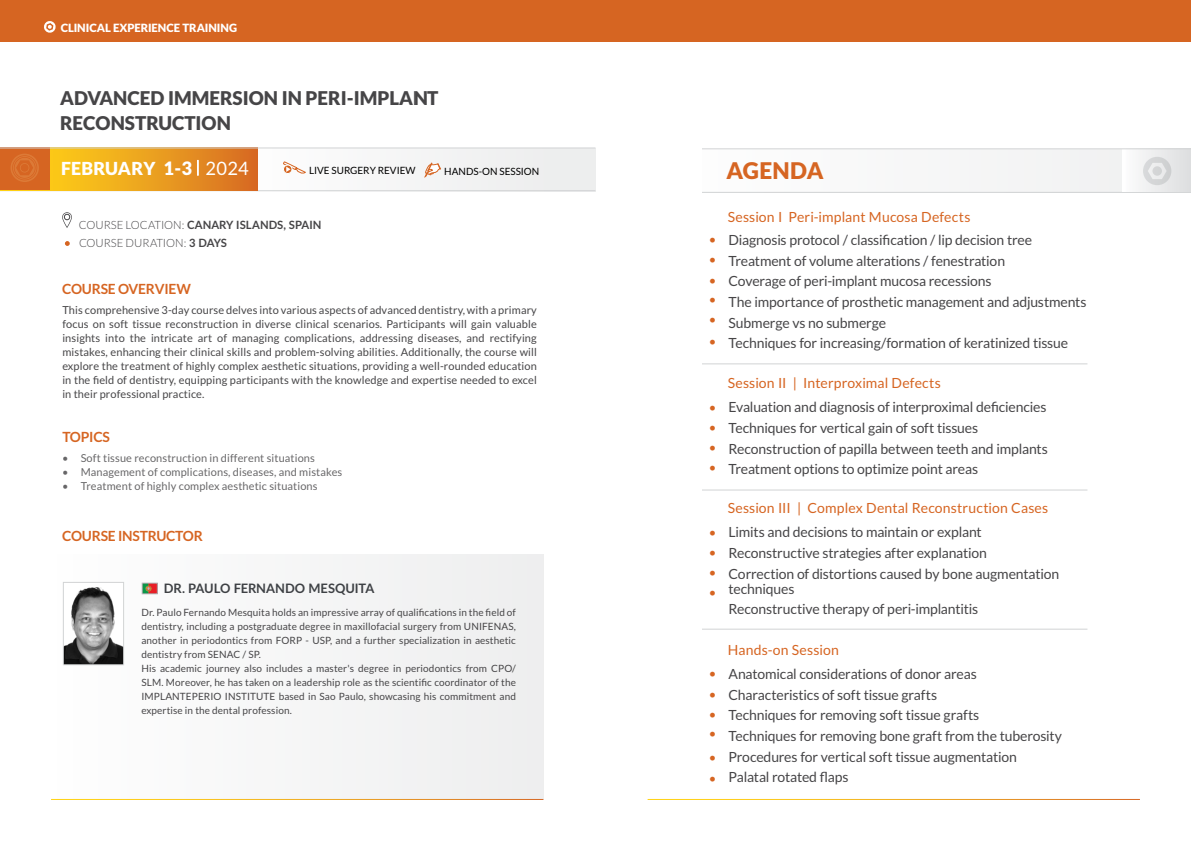
<style>
.page{position:relative;width:1191px;height:842px;background:#fff}
.page>*{position:absolute;margin:0;border:0;box-sizing:border-box;transform-origin:0 0}
.t1{font:900 23px "Lato";letter-spacing:.015em;color:#d66522}
.t2{font:900 19px/25px "Lato";color:#464547}
.t3{font:900 18px "Lato";letter-spacing:.015em;color:#fff}
.t4{font:14px/20.7px "Lato";letter-spacing:-.01em;color:#464547}
.t5{font:14px "Lato";letter-spacing:.01em;color:#d66522}
.t6{font:700 14px "Lato";letter-spacing:-.015em;color:#d66522}
.t7{font:700 13px "Lato Latin";letter-spacing:-.005em;color:#3e4145}
.t8{font:13px/20px "Lato";color:#d66522;text-align:justify}
.t9{font:700 11.4px "Lato Latin";letter-spacing:.005em;color:#464547}
.t10{font:900 11.4px "Lato";letter-spacing:-.005em;color:#fff}
.t11{font:300 11.4px "Lato";letter-spacing:-.005em;color:#464547}
.t12{font:11px/14px "Lato";letter-spacing:.01em;color:#464547;text-align:justify}
.t13{font:10px/14px "Lato";letter-spacing:.01em;color:#464547}
.t14{font:10px "Lato";color:#000}
.s1{font-size:18.5px}
.s2{font-weight:300;font-size:15.9px}
.s3{font-weight:400;font-size:18.5px}
.s4{font-family:"Lato";font-weight:300}
.s5{font-family:"Lato Latin";font-weight:700}
</style>
<div class="page">
<div style="left:244px;top:148px;width:352px;height:43px;background:#f4f4f5"></div>
<hr style="left:0;top:190px;width:595px;height:1px;background:#d1d3d4">
<svg style="left:49px;top:148px;width:209px;height:42px;background:#e99d21"></svg>
<div style="left:0;top:148px;width:49px;height:42px;background:#d66522"></div>
<svg style="left:11px;top:154px;width:28px;height:28px"></svg>
<svg style="left:198px;top:160px;width:1px;height:15px"></svg>
<div style="left:53px;top:554px;width:491px;height:246px;background:#f5f5f6"></div>
<svg style="left:62px;top:212px;width:10px;height:16px"></svg>
<img style="left:65px;top:587px;width:57px;height:76px">
<div style="left:63px;top:582px;width:61px;height:83px;border:1px solid #d1d3d4"></div>
<img style="left:144px;top:585px;width:11px;height:7px">
<div style="left:142px;top:583px;width:15px;height:11px;border:1px solid #adafb2"></div>
<svg style="left:65px;top:241px;width:5px;height:5px"></svg>
<hr style="left:0;top:147px;width:595px;height:1px;background:#d1d3d4">
<div style="left:665px;top:150px;width:526px;height:43px;background:#f7f7f7"></div>
<hr style="left:665px;top:192px;width:526px;height:1px;background:#d1d3d4">
<hr style="left:625px;top:363px;width:462px;height:1px;background:#d1d3d4">
<hr style="left:625px;top:489px;width:462px;height:1px;background:#d1d3d4">
<hr style="left:625px;top:629px;width:462px;height:1px;background:#d1d3d4">
<div style="left:1123px;top:148px;width:68px;height:44px;background:linear-gradient(to right,#fdfdfd,#dddedf)"></div>
<svg style="left:1143px;top:157px;width:28px;height:28px"></svg>
<div style="left:1152px;top:166px;width:10px;height:10px;background:#d1d3d4;border-radius:50%"></div>
<hr style="left:665px;top:148px;width:526px;height:1px;background:#d1d3d4">
<hr style="left:51px;top:799px;width:492px;height:1px;background:#fff">
<div style="left:0;top:0;width:1191px;height:41px;background:#d66522"></div>
<svg style="left:44px;top:21px;width:12px;height:12px"></svg>
<div style="left:597px;top:135px;width:104px;height:550px;background:#fff"></div>
<svg style="left:283px;top:161px;width:23px;height:13px"></svg>
<svg style="left:424px;top:162px;width:17px;height:16px"></svg>
<p class="t10" style="left:61px;top:21px;width:178px">CLINICAL EXPERIENCE TRAINING</p>
<h2 class="t2" style="left:60px;top:86px;width:380px">ADVANCED IMMERSION IN PERI-IMPLANT<br>RECONSTRUCTION</h2>
<p class="t3" style="left:61px;top:158px;width:189px">FEBRUARY <span class="s1">1-3</span> <span class="s2">|</span> <span class="s3">2024</span></p>
<p class="t14" style="left:309px;top:165px;width:108px">Livesurgery review</p>
<p class="t14" style="left:444px;top:165px;width:16px">Hands</p>
<p class="t14" style="left:479px;top:165px;width:28px">-on session</p>
<p class="t9" style="left:79px;top:218px;width:244px"><span class="s4">COURSE LOCATION:</span> CANARY ISLANDS, SPAIN</p>
<p class="t11" style="left:79px;top:237px;width:149px">COURSE DURATION: <span class="s5">3 DAYS</span></p>
<p class="t6" style="left:62px;top:281px;width:130px">COURSE OVERVIEW</p>
<p class="t12" style="left:62px;top:303px;width:476px">This comprehensive 3-day course delves into various aspects of advanced dentistry, with a primary focus on soft tissue reconstruction in diverse clinical scenarios. Participants will gain valuable insights into the intricate art of managing complications, addressing diseases, and rectifying mistakes, enhancing their clinical skills and problem-solving abilities. Additionally, the course will explore the treatment of highly complex aesthetic situations, providing a well-rounded education in the field of dentistry, equipping participants with the knowledge and expertise needed to excel in their professional practice.</p>
<p class="t6" style="left:62px;top:429px;width:49px">TOPICS</p>
<p class="t12" style="left:63px;top:451px;width:254px">• Soft tissue reconstruction in different situations</p>
<p class="t12" style="left:63px;top:465px;width:281px">• Management of complications, diseases, and mistakes</p>
<p class="t12" style="left:63px;top:479px;width:256px">• Treatment of highly complex aesthetic situations</p>
<p class="t6" style="left:62px;top:528px;width:142px">COURSE INSTRUCTOR</p>
<p class="t7" style="left:164px;top:581px;width:212px">DR. PAULO FERNANDO MESQUITA</p>
<p class="t13" style="left:141px;top:605px;width:376px">Dr. Paulo Fernando Mesquita holds an impressive array of qualifications in the field of dentistry, including a postgraduate degree in maxillofacial surgery from UNIFENAS, another in periodontics from FORP - USP, and a further specialization in aesthetic dentistry from SENAC / SP.<br>His academic journey also includes a master's degree in periodontics from CPO/ SLM. Moreover, he has taken on a leadership role as the scientific coordinator of the IMPLANTEPERIO INSTITUTE based in Sao Paulo, showcasing his commitment and expertise in the dental profession.</p>
<p class="t8" style="left:708px;top:229px;width:9px">• • • • •</p>
<p class="t8" style="left:708px;top:331px;width:9px">•</p>
<p class="t8" style="left:708px;top:397px;width:9px">• • • •</p>
<p class="t8" style="left:708px;top:522px;width:9px">• • • •</p>
<p class="t8" style="left:708px;top:663px;width:9px">• • • •</p>
<p class="t8" style="left:708px;top:747px;width:9px;line-height:20.3px">• •</p>
<h1 class="t1" style="left:726px;top:157px;width:99px">AGENDA</h1>
<p class="t5" style="left:728px;top:209px;width:244px">Session I Peri-implant Mucosa Defects</p>
<p class="t4" style="left:728px;top:229px;width:359px">Diagnosis protocol / classification / lip decision tree Treatment of volume alterations / fenestration<br>Coverage of peri-implant mucosa recessions<br>The importance of prosthetic management and adjustments Submerge vs no submerge<br>Techniques for increasing/formation of keratinized tissue</p>
<p class="t5" style="left:728px;top:375px;width:215px">Session II | Interproximal Defects</p>
<p class="t4" style="left:728px;top:397px;width:321px">Evaluation and diagnosis of interproximal deficiencies Techniques for vertical gain of soft tissues Reconstruction of papilla between teeth and implants Treatment options to optimize point areas</p>
<p class="t5" style="left:728px;top:500px;width:322px">Session III | Complex Dental Reconstruction Cases</p>
<p class="t4" style="left:728px;top:522px;width:332px">Limits and decisions to maintain or explant<br>Reconstructive strategies after explanation<br>Correction of distortions caused by bone augmentation</p>
<p class="t4" style="left:728px;top:578px;width:251px">techniques<br>Reconstructive therapy of peri-implantitis</p>
<p class="t5" style="left:728px;top:642px;width:112px">Hands-on Session</p>
<p class="t4" style="left:728px;top:663px;width:335px">Anatomical considerations of donor areas Characteristics of soft tissue grafts<br>Techniques for removing soft tissue grafts<br>Techniques for removing bone graft from the tuberosity Procedures for vertical soft tissue augmentation<br>Palatal rotated flaps</p>
</div>
